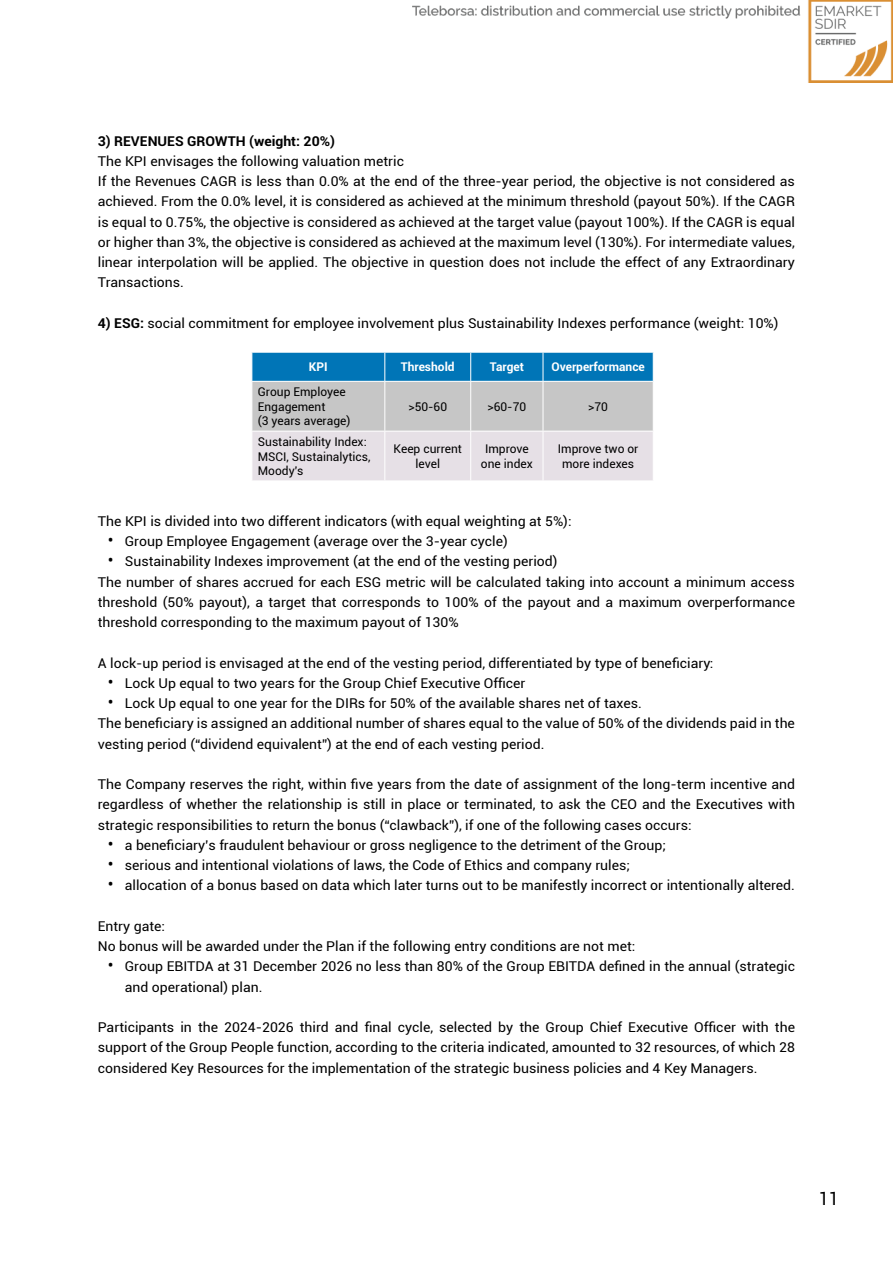
<style>
.page{position:relative;width:893px;height:1263px;background:#fff}
.page>*{position:absolute;margin:0;border:0;box-sizing:border-box;transform-origin:0 0}
.t1{font:18px "Roboto";color:#000}
.t2{font:13.5px/20.2px "Roboto";color:#000;text-align:justify;scale:1.04 1}
.t3{font:700 13.5px "Roboto";color:#000;scale:1.04 1}
.t4{font:12px/14.4px "Roboto";color:#000;text-align:center}
.t5{font:700 12px "Roboto";color:#fff}
.s1{font-weight:700}
.s2{font-size:16.5px}
</style>
<div class="page">
<svg style="left:251px;top:352px;width:403px;height:128px;background:#a7becf"></svg>
<hr style="left:251px;top:381px;width:134px;height:1px;background:#fff">
<hr style="left:251px;top:382px;width:1px;height:49px;background:#fff">
<hr style="left:385px;top:381px;width:86px;height:1px;background:#fff">
<hr style="left:384px;top:382px;width:1px;height:49px;background:#fff">
<hr style="left:471px;top:381px;width:72px;height:1px;background:#fff">
<hr style="left:470px;top:382px;width:1px;height:49px;background:#fff">
<hr style="left:543px;top:381px;width:111px;height:1px;background:#fff">
<hr style="left:543px;top:382px;width:1px;height:49px;background:#fff">
<hr style="left:653px;top:382px;width:1px;height:49px;background:#fff">
<hr style="left:251px;top:431px;width:134px;height:1px;background:#fff">
<hr style="left:251px;top:431px;width:1px;height:49px;background:#fff">
<hr style="left:385px;top:431px;width:86px;height:1px;background:#fff">
<hr style="left:384px;top:431px;width:1px;height:49px;background:#fff">
<hr style="left:471px;top:431px;width:72px;height:1px;background:#fff">
<hr style="left:470px;top:431px;width:1px;height:49px;background:#fff">
<hr style="left:543px;top:431px;width:111px;height:1px;background:#fff">
<hr style="left:543px;top:431px;width:1px;height:49px;background:#fff">
<hr style="left:653px;top:431px;width:1px;height:49px;background:#fff">
<img style="left:413px;top:0;width:480px;height:82px">
<p class="t3" style="left:98px;top:131px;width:230px">3) REVENUES GROWTH (weight: 20%)</p>
<p class="t2" style="left:98px;top:150px;width:296px">The KPI envisages the following valuation metric</p>
<p class="t2" style="left:98px;top:171px;width:672px">If the Revenues CAGR is less than 0.0% at the end of the three-year period, the objective is not considered as achieved. From the 0.0% level, it is considered as achieved at the minimum threshold (payout 50%). If the CAGR is equal to 0.75%, the objective is considered as achieved at the target value (payout 100%). If the CAGR is equal or higher than 3%, the objective is considered as achieved at the maximum level (130%). For intermediate values, linear interpolation will be applied. The objective in question does not include the effect of any Extraordinary Transactions.</p>
<p class="t2" style="left:98px;top:312px;width:656px"><span class="s1">4) ESG:</span> social commitment for employee involvement plus Sustainability Indexes performance (weight: 10%)</p>
<p class="t5" style="left:309px;top:358px;width:20px">KPI</p>
<p class="t5" style="left:401px;top:358px;width:55px">Threshold</p>
<p class="t5" style="left:490px;top:358px;width:36px">Target</p>
<p class="t5" style="left:551px;top:358px;width:95px">Overperformance</p>
<p class="t4" style="left:258px;top:384px;width:89px;text-align:left">Group Employee<br>Engagement</p>
<p class="t4" style="left:258px;top:413px;width:94px">(3 years average)</p>
<p class="t4" style="left:408px;top:399px;width:40px">&gt;50-60</p>
<p class="t4" style="left:487px;top:399px;width:40px">&gt;60-70</p>
<p class="t4" style="left:588px;top:399px;width:21px">&gt;70</p>
<p class="t4" style="left:258px;top:434px;width:114px;text-align:left">Sustainability Index:<br>MSCI, Sustainalytics,<br>Moody's</p>
<p class="t4" style="left:394px;top:441px;width:70px">Keep current level</p>
<p class="t4" style="left:481px;top:441px;width:53px">Improve one index</p>
<p class="t4" style="left:558px;top:441px;width:82px">Improve two or more indexes</p>
<p class="t2" style="left:98px;top:510px;width:457px">The KPI is divided into two different indicators (with equal weighting at 5%):</p>
<p class="t2" style="left:108px;top:531px;width:386px"><span class="s2">•</span> Group Employee Engagement (average over the 3-year cycle)</p>
<p class="t2" style="left:108px;top:551px;width:434px"><span class="s2">•</span> Sustainability Indexes improvement (at the end of the vesting period)</p>
<p class="t2" style="left:98px;top:571px;width:672px">The number of shares accrued for each ESG metric will be calculated taking into account a minimum access threshold (50% payout), a target that corresponds to 100% of the payout and a maximum overperformance threshold corresponding to the maximum payout of 130%</p>
<p class="t2" style="left:98px;top:652px;width:593px">A lock-up period is envisaged at the end of the vesting period, differentiated by type of beneficiary:</p>
<p class="t2" style="left:108px;top:672px;width:403px"><span class="s2">•</span> Lock Up equal to two years for the Group Chief Executive Officer</p>
<p class="t2" style="left:108px;top:693px;width:515px"><span class="s2">•</span> Lock Up equal to one year for the DIRs for 50% of the available shares net of taxes.</p>
<p class="t2" style="left:98px;top:713px;width:672px">The beneficiary is assigned an additional number of shares equal to the value of 50% of the dividends paid in the vesting period (“dividend equivalent”) at the end of each vesting period.</p>
<p class="t2" style="left:98px;top:774px;width:672px">The Company reserves the right, within five years from the date of assignment of the long-term incentive and regardless of whether the relationship is still in place or terminated, to ask the CEO and the Executives with strategic responsibilities to return the bonus (“clawback”), if one of the following cases occurs:</p>
<p class="t2" style="left:108px;top:834px;width:538px"><span class="s2">•</span> a beneficiary’s fraudulent behaviour or gross negligence to the detriment of the Group;</p>
<p class="t2" style="left:108px;top:855px;width:504px"><span class="s2">•</span> serious and intentional violations of laws, the Code of Ethics and company rules;</p>
<p class="t2" style="left:108px;top:875px;width:662px"><span class="s2">•</span> allocation of a bonus based on data which later turns out to be manifestly incorrect or intentionally altered.</p>
<p class="t2" style="left:98px;top:915px;width:66px">Entry gate:</p>
<p class="t2" style="left:98px;top:936px;width:518px">No bonus will be awarded under the Plan if the following entry conditions are not met:</p>
<p class="t2" style="left:125px;top:956px;width:646px;text-indent:-17px"><span class="s2">•</span> Group EBITDA at 31 December 2026 no less than 80% of the Group EBITDA defined in the annual (strategic and operational) plan.</p>
<p class="t2" style="left:98px;top:1017px;width:672px">Participants in the 2024-2026 third and final cycle, selected by the Group Chief Executive Officer with the support of the Group People function, according to the criteria indicated, amounted to 32 resources, of which 28 considered Key Resources for the implementation of the strategic business policies and 4 Key Managers.</p>
<p class="t1" style="left:819px;top:1186px;width:22px">11</p>
</div>
